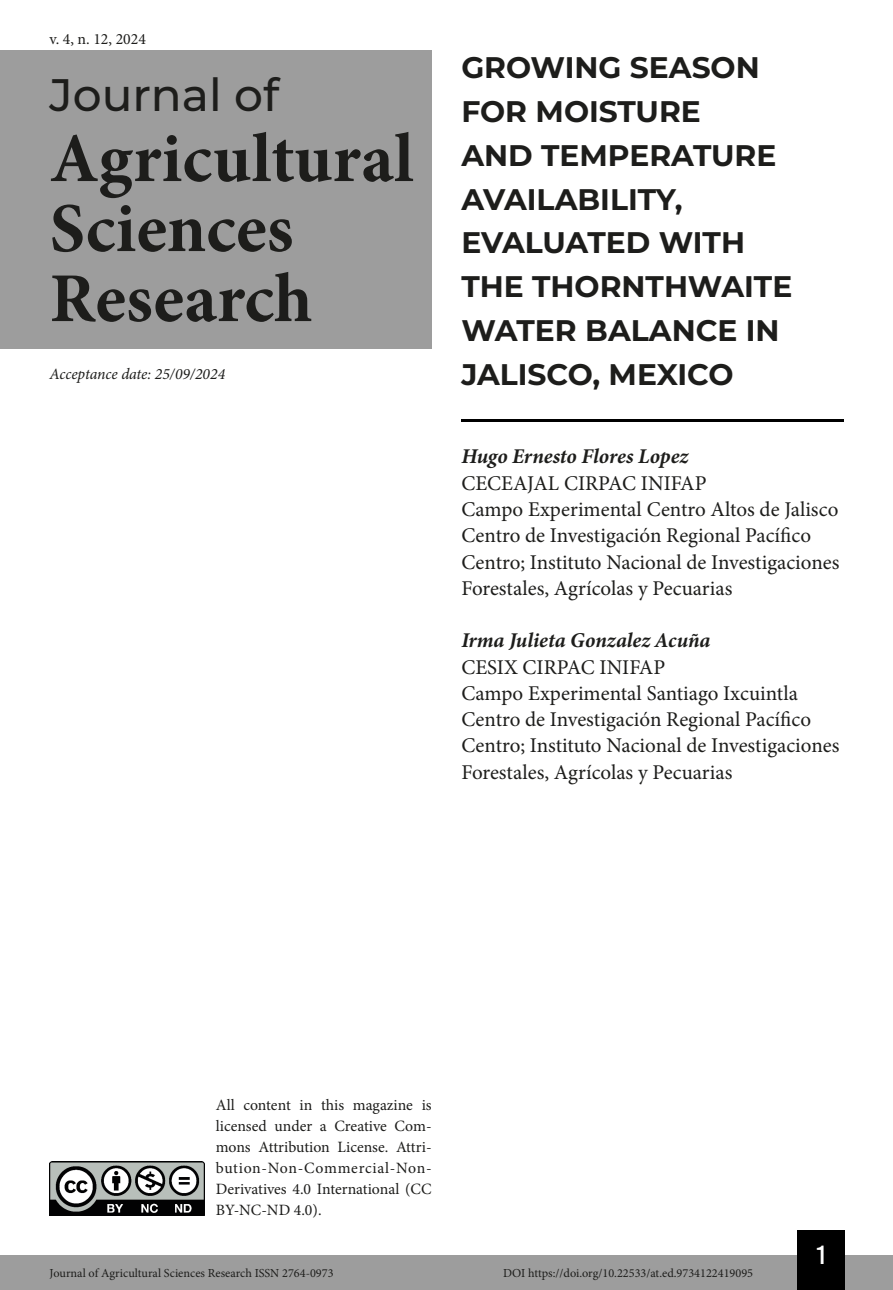
<style>
.page{position:relative;width:893px;height:1290px;background:#fff}
.page>*{position:absolute;margin:0;border:0;box-sizing:border-box;transform-origin:0 0}
.t1{font:700 70px/70px "Minion Pro";color:#1d1d1b}
.t2{font:500 45.5px "Montserrat";color:#1d1d1b}
.Título_Artigo{font:700 29.75px/43.8px "Montserrat";color:#1d1d1b}
.t3{font:26.25px "Bebas Kai";color:#fff}
.Infos_autor{font:21px/26.2px "Minion Pro";color:#1d1d1b}
.Autor{font:italic 700 21px "Minion Pro";color:#1d1d1b}
.t4{font:15.75px/21px "Minion Pro";color:#1d1d1b;text-align:justify}
.t5{font:italic 15.75px "Minion Pro";letter-spacing:-.005em;color:#1d1d1b}
.t6{font:12.25px "Minion Pro";color:#1d1d1b}
</style>
<div class="page">
<div style="left:0;top:1255px;width:893px;height:35px;background:#9d9d9d"></div>
<div style="left:797px;top:1230px;width:48px;height:60px;background:#000"></div>
<img style="left:50px;top:1161px;width:154px;height:54px">
<div style="left:0;top:50px;width:432px;height:298px;background:#9d9d9d"></div>
<hr style="left:461px;top:419px;width:382px;height:3px;background:#000">
<p class="t4" style="left:50px;top:28px;width:98px">v. 4, n. 12, 2024</p>
<h2 class="t2" style="left:50px;top:63px;width:231px">Journal of</h2>
<h1 class="t1" style="left:50px;top:123px;width:366px">Agricultural<br>Sciences<br>Research</h1>
<p class="t5" style="left:50px;top:363px;width:177px">Acceptance date: 25/09/2024</p>
<p class="Título_Artigo" style="left:461px;top:44px;width:332px">GROWING SEASON<br>FOR MOISTURE<br>AND TEMPERATURE<br>AVAILABILITY,<br>EVALUATED WITH<br>THE THORNTHWAITE<br>WATER BALANCE IN<br>JALISCO, MEXICO</p>
<p class="Autor" style="left:461px;top:442px;width:228px">Hugo Ernesto Flores Lopez</p>
<p class="Infos_autor" style="left:461px;top:470px;width:247px">CECEAJAL CIRPAC INIFAP</p>
<p class="Infos_autor" style="left:461px;top:496px;width:378px">Campo Experimental Centro Altos de Jalisco</p>
<p class="Infos_autor" style="left:461px;top:522px;width:380px">Centro de Investigación Regional Pacífico<br>Centro; Instituto Nacional de Investigaciones<br>Forestales, Agrícolas y Pecuarias</p>
<p class="Autor" style="left:461px;top:625px;width:251px">Irma Julieta Gonzalez Acuña</p>
<p class="Infos_autor" style="left:461px;top:654px;width:205px">CESIX CIRPAC INIFAP</p>
<p class="Infos_autor" style="left:461px;top:680px;width:338px">Campo Experimental Santiago Ixcuintla</p>
<p class="Infos_autor" style="left:461px;top:706px;width:380px">Centro de Investigación Regional Pacífico<br>Centro; Instituto Nacional de Investigaciones<br>Forestales, Agrícolas y Pecuarias</p>
<p class="t4" style="left:216px;top:1095px;width:217px">All content in this magazine is licensed under a Creative Com&shy;mons Attribution License. Attri&shy;bution-Non-Commercial-Non-Derivatives 4.0 International (CC BY-NC-ND 4.0).</p>
<p class="t3" style="left:817px;top:1241px;width:10px">1</p>
<p class="t6" style="left:50px;top:1265px;width:285px">Journal of Agricultural Sciences Research ISSN 2764-0973</p>
<p class="t6" style="left:503px;top:1265px;width:252px">DOI https://doi.org/10.22533/at.ed.9734122419095</p>
</div>
